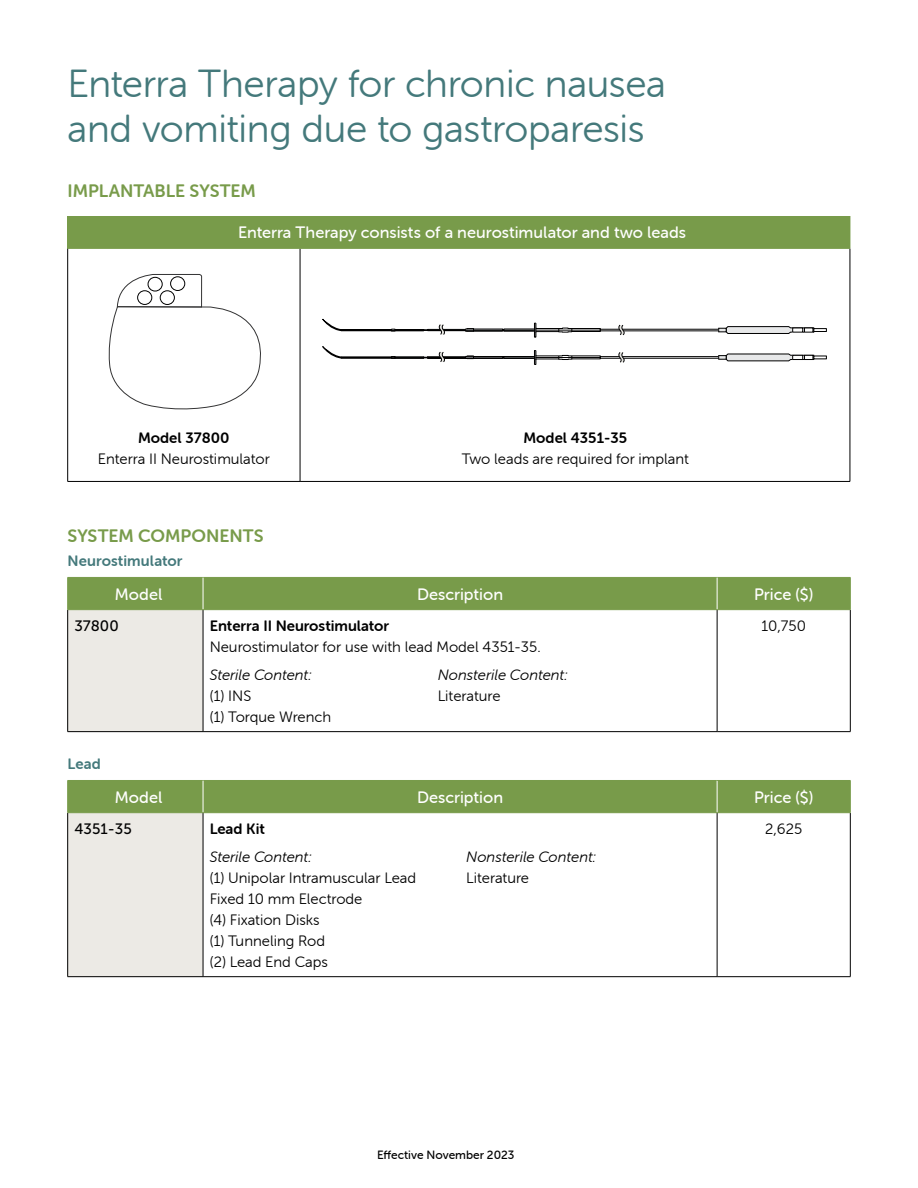
<style>
.page{position:relative;width:918px;height:1188px;background:#fff}
.page>*{position:absolute;margin:0;border:0;box-sizing:border-box;transform-origin:0 0}
.t1{font:39px/45px "Museo Sans Rounded 300";letter-spacing:-.01em;color:#44797b}
.t2{font:18px "Museo Sans Rounded 700";letter-spacing:-.005em;color:#789b4a}
.t3{font:16.5px "Museo Sans Rounded 500";color:#fff}
.t4{font:15px/21px "Museo Sans Rounded 300";color:#000}
.t5{font:italic 15px "Museo Sans Rounded 300";letter-spacing:-.005em;color:#000}
.t6{font:15px "Museo Sans Rounded 700";color:#000}
.t7{font:15px "Museo Sans Rounded 700";letter-spacing:.005em;color:#44797b}
.t8{font:15px "Museo Sans 500";color:#000}
.t9{font:12px "Museo Sans Rounded 500";color:#000}
</style>
<div class="page">
<div style="left:68px;top:578px;width:782px;height:31px;background:#789b4a"></div>
<div style="left:68px;top:610px;width:135px;height:122px;background:#eceae5"></div>
<hr style="left:717px;top:610px;width:1px;height:121px;background:#000">
<hr style="left:850px;top:610px;width:1px;height:121px;background:#000">
<hr style="left:203px;top:731px;width:514px;height:1px;background:#000">
<hr style="left:717px;top:731px;width:133px;height:1px;background:#000">
<hr style="left:68px;top:577px;width:135px;height:1px;background:#789b4a">
<hr style="left:67px;top:578px;width:1px;height:31px;background:#789b4a">
<hr style="left:203px;top:577px;width:514px;height:1px;background:#789b4a">
<hr style="left:717px;top:577px;width:133px;height:1px;background:#789b4a">
<hr style="left:203px;top:578px;width:1px;height:31px;background:#fff">
<hr style="left:717px;top:578px;width:1px;height:31px;background:#fff">
<hr style="left:67px;top:610px;width:1px;height:121px;background:#000">
<hr style="left:203px;top:610px;width:1px;height:121px;background:#000">
<hr style="left:68px;top:731px;width:135px;height:1px;background:#000">
<hr style="left:68px;top:609px;width:135px;height:1px;background:#789b4a">
<hr style="left:203px;top:609px;width:514px;height:1px;background:#789b4a">
<hr style="left:717px;top:609px;width:133px;height:1px;background:#789b4a">
<hr style="left:850px;top:578px;width:1px;height:31px;background:#789b4a">
<div style="left:68px;top:781px;width:782px;height:31px;background:#789b4a"></div>
<div style="left:68px;top:813px;width:135px;height:164px;background:#eceae5"></div>
<hr style="left:717px;top:813px;width:1px;height:163px;background:#000">
<hr style="left:850px;top:813px;width:1px;height:163px;background:#000">
<hr style="left:203px;top:976px;width:514px;height:1px;background:#000">
<hr style="left:717px;top:976px;width:133px;height:1px;background:#000">
<hr style="left:68px;top:780px;width:135px;height:1px;background:#789b4a">
<hr style="left:67px;top:781px;width:1px;height:32px;background:#789b4a">
<hr style="left:203px;top:780px;width:514px;height:1px;background:#789b4a">
<hr style="left:203px;top:781px;width:1px;height:32px;background:#fff">
<hr style="left:717px;top:781px;width:1px;height:32px;background:#fff">
<hr style="left:67px;top:813px;width:1px;height:163px;background:#000">
<hr style="left:203px;top:813px;width:1px;height:163px;background:#000">
<hr style="left:68px;top:976px;width:135px;height:1px;background:#000">
<hr style="left:68px;top:812px;width:135px;height:1px;background:#789b4a">
<hr style="left:203px;top:812px;width:514px;height:1px;background:#789b4a">
<hr style="left:717px;top:812px;width:133px;height:1px;background:#789b4a">
<hr style="left:717px;top:780px;width:133px;height:1px;background:#789b4a">
<hr style="left:850px;top:781px;width:1px;height:32px;background:#789b4a">
<div style="left:68px;top:216px;width:782px;height:32px;background:#789b4a"></div>
<svg style="left:68px;top:249px;width:782px;height:232px"></svg>
<hr style="left:67px;top:249px;width:1px;height:232px;background:#000">
<hr style="left:300px;top:249px;width:1px;height:232px;background:#000">
<hr style="left:850px;top:249px;width:1px;height:232px;background:#000">
<hr style="left:68px;top:481px;width:232px;height:1px;background:#000">
<hr style="left:300px;top:481px;width:550px;height:1px;background:#000">
<hr style="left:67px;top:216px;width:1px;height:32px;background:#789b4a">
<hr style="left:850px;top:216px;width:1px;height:32px;background:#789b4a">
<hr style="left:68px;top:248px;width:232px;height:1px;background:#789b4a">
<hr style="left:300px;top:248px;width:550px;height:1px;background:#789b4a">
<svg style="left:106px;top:274px;width:161px;height:139px"></svg>
<div style="left:137px;top:290px;width:15px;height:15px;border:1px solid #000;border-radius:50%"></div>
<div style="left:160px;top:290px;width:15px;height:15px;border:1px solid #000;border-radius:50%"></div>
<div style="left:148px;top:277px;width:15px;height:14px;border:1px solid #000;border-radius:50%"></div>
<div style="left:170px;top:276px;width:15px;height:15px;border:1px solid #000;border-radius:50%"></div>
<svg style="left:322px;top:319px;width:279px;height:19px"></svg>
<hr style="left:600px;top:330px;width:119px;height:1px;background:#000">
<hr style="left:600px;top:329px;width:119px;height:1px;background:#000">
<svg style="left:718px;top:326px;width:109px;height:8px"></svg>
<svg style="left:618px;top:324px;width:8px;height:12px"></svg>
<svg style="left:322px;top:346px;width:279px;height:19px"></svg>
<hr style="left:600px;top:358px;width:119px;height:1px;background:#000">
<hr style="left:600px;top:356px;width:119px;height:1px;background:#000">
<svg style="left:718px;top:354px;width:109px;height:7px"></svg>
<svg style="left:618px;top:351px;width:8px;height:12px"></svg>
<h1 class="t1" style="left:68px;top:61px;width:600px">Enterra Therapy for chronic nausea and vomiting due to gastroparesis</h1>
<p class="t2" style="left:68px;top:181px;width:190px">IMPLANTABLE SYSTEM</p>
<p class="t3" style="left:238px;top:224px;width:450px">Enterra Therapy consists of a neurostimulator and two leads</p>
<p class="t6" style="left:138px;top:430px;width:93px">Model 37800</p>
<p class="t4" style="left:98px;top:449px;width:173px">Enterra II Neurostimulator</p>
<p class="t2" style="left:68px;top:526px;width:198px">SYSTEM COMPONENTS</p>
<p class="t7" style="left:68px;top:553px;width:117px">Neurostimulator</p>
<p class="t6" style="left:524px;top:430px;width:105px">Model 4351-35</p>
<p class="t4" style="left:462px;top:449px;width:229px">Two leads are required for implant</p>
<p class="t3" style="left:115px;top:585px;width:49px">Model</p>
<p class="t3" style="left:417px;top:585px;width:88px">Description</p>
<p class="t3" style="left:754px;top:585px;width:60px">Price ($)</p>
<p class="t8" style="left:74px;top:618px;width:46px">37800</p>
<p class="t6" style="left:210px;top:617px;width:181px">Enterra II Neurostimulator</p>
<p class="t4" style="left:210px;top:636px;width:332px">Neurostimulator for use with lead Model 4351-35.</p>
<p class="t5" style="left:210px;top:666px;width:103px">Sterile Content:</p>
<p class="t5" style="left:438px;top:666px;width:131px">Nonsterile Content:</p>
<p class="t4" style="left:210px;top:685px;width:43px">(1) INS</p>
<p class="t4" style="left:438px;top:685px;width:64px">Literature</p>
<p class="t4" style="left:210px;top:706px;width:123px">(1) Torque Wrench</p>
<p class="t4" style="left:761px;top:615px;width:46px">10,750</p>
<p class="t7" style="left:68px;top:755px;width:35px">Lead</p>
<p class="t3" style="left:115px;top:788px;width:49px">Model</p>
<p class="t3" style="left:417px;top:788px;width:88px">Description</p>
<p class="t3" style="left:754px;top:788px;width:60px">Price ($)</p>
<p class="t8" style="left:74px;top:821px;width:59px">4351-35</p>
<p class="t6" style="left:210px;top:820px;width:57px">Lead Kit</p>
<p class="t5" style="left:210px;top:848px;width:103px">Sterile Content:</p>
<p class="t5" style="left:466px;top:848px;width:131px">Nonsterile Content:</p>
<p class="t4" style="left:210px;top:867px;width:208px">(1) Unipolar Intramuscular Lead</p>
<p class="t4" style="left:466px;top:867px;width:64px">Literature</p>
<p class="t4" style="left:210px;top:888px;width:154px">Fixed 10 mm Electrode (4) Fixation Disks<br>(1) Tunneling Rod<br>(2) Lead End Caps</p>
<p class="t4" style="left:765px;top:818px;width:38px">2,625</p>
<p class="t9" style="left:377px;top:1148px;width:139px">Effective November 2023</p>
</div>
